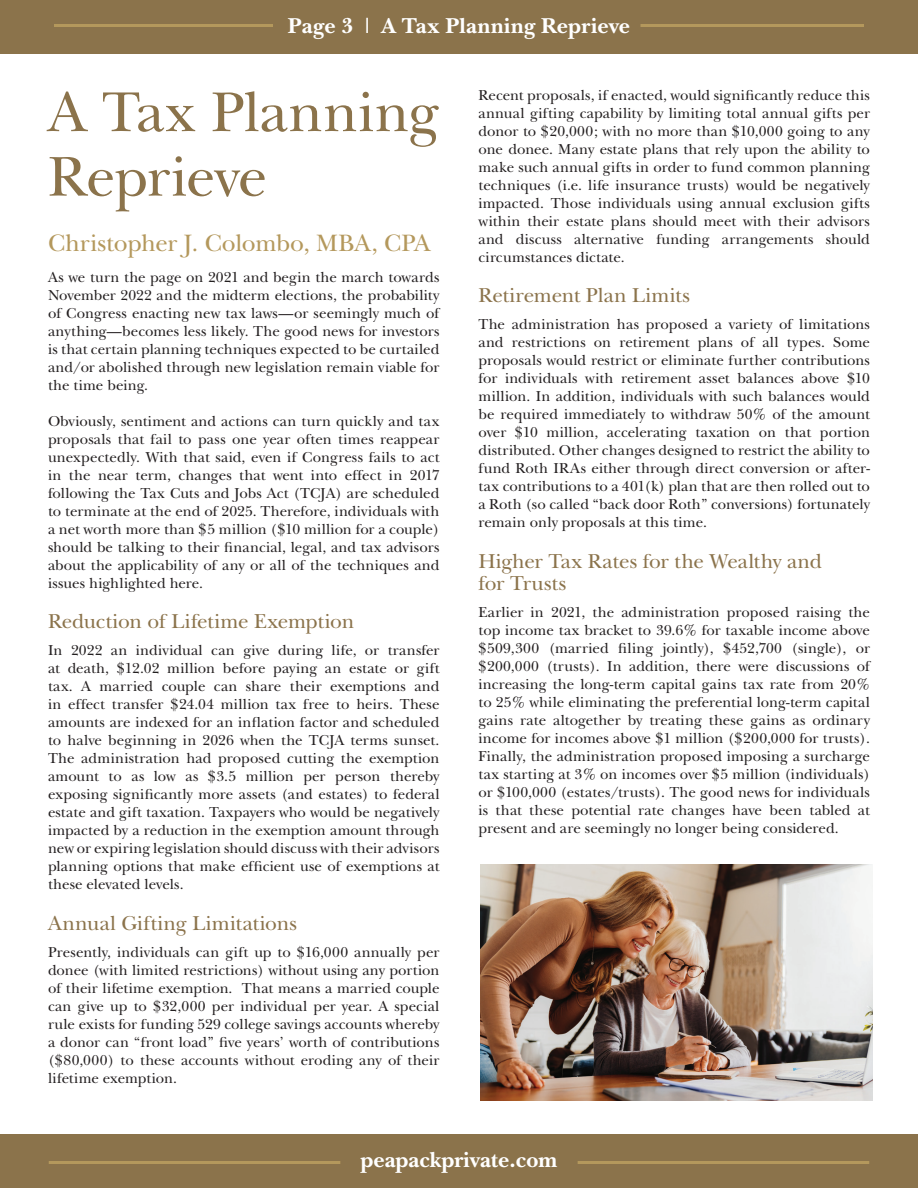
<style>
.page{position:relative;width:918px;height:1188px;background:#fff}
.page>*{position:absolute;margin:0;border:0;box-sizing:border-box;transform-origin:0 0}
.t1{font:58.5px/64.5px "New Baskerville";letter-spacing:-.01em;color:#8b734b}
.t2{font:24.75px "New Baskerville";letter-spacing:-.01em;color:#b4985c}
.t3{font:700 22.5px "New Baskerville";color:#fff}
.t4{font:21px/22.5px "New Baskerville";letter-spacing:-.005em;color:#8b734b}
.t5{font:15px/18px "New Baskerville";color:#231f20;text-align:justify}
</style>
<div class="page">
<div style="left:0;top:1134px;width:918px;height:54px;background:#8b734b"></div>
<hr style="left:49px;top:1161px;width:291px;height:3px;background:#b4985c">
<hr style="left:578px;top:1161px;width:291px;height:3px;background:#b4985c">
<div style="left:0;top:0;width:918px;height:54px;background:#8b734b"></div>
<hr style="left:640px;top:24px;width:224px;height:3px;background:#b4985c">
<hr style="left:54px;top:24px;width:219px;height:3px;background:#b4985c">
<img style="left:481px;top:865px;width:391px;height:236px">
<h3 class="t3" style="left:288px;top:12px;width:344px">Page 3 | A Tax Planning Reprieve</h3>
<h1 class="t1" style="left:48px;top:80px;width:392px">A Tax Planning<br>Reprieve</h1>
<h2 class="t2" style="left:48px;top:228px;width:384px">Christopher J. Colombo, MBA, CPA</h2>
<p class="t5" style="left:48px;top:268px;width:393px">As we turn the page on 2021 and begin the march towards November 2022 and the midterm elections, the probability of Congress enacting new tax laws—or seemingly much of anything—becomes less likely. The good news for investors is that certain planning techniques expected to be curtailed and/or abolished through new legislation remain viable for the time being.</p>
<p class="t5" style="left:48px;top:412px;width:393px">Obviously, sentiment and actions can turn quickly and tax proposals that fail to pass one year often times reappear unexpectedly. With that said, even if Congress fails to act in the near term, changes that went into effect in 2017 following the Tax Cuts and Jobs Act (TCJA) are scheduled to terminate at the end of 2025. Therefore, individuals with a net worth more than $5 million ($10 million for a couple) should be talking to their financial, legal, and tax advisors about the applicability of any or all of the techniques and issues highlighted here.</p>
<h3 class="t4" style="left:48px;top:610px;width:308px">Reduction of Lifetime Exemption</h3>
<p class="t5" style="left:48px;top:641px;width:393px">In 2022 an individual can give during life, or transfer at death, $12.02 million before paying an estate or gift tax. A married couple can share their exemptions and in effect transfer $24.04 million tax free to heirs. These amounts are indexed for an inflation factor and scheduled to halve beginning in 2026 when the TCJA terms sunset.<br>The administration had proposed cutting the exemption amount to as low as $3.5 million per person thereby exposing significantly more assets (and estates) to federal estate and gift taxation. Taxpayers who would be negatively impacted by a reduction in the exemption amount through new or expiring legislation should discuss with their advisors planning options that make efficient use of exemptions at these elevated levels.</p>
<h3 class="t4" style="left:48px;top:912px;width:250px">Annual Gifting Limitations</h3>
<p class="t5" style="left:48px;top:943px;width:393px">Presently, individuals can gift up to $16,000 annually per donee (with limited restrictions) without using any portion of their lifetime exemption. That means a married couple can give up to $32,000 per individual per year. A special rule exists for funding 529 college savings accounts whereby a donor can “front load” five years’ worth of contributions ($80,000) to these accounts without eroding any of their lifetime exemption.</p>
<p class="t5" style="left:478px;top:86px;width:393px">Recent proposals, if enacted, would significantly reduce this annual gifting capability by limiting total annual gifts per donor to $20,000; with no more than $10,000 going to any one donee. Many estate plans that rely upon the ability to make such annual gifts in order to fund common planning techniques (i.e. life insurance trusts) would be negatively impacted. Those individuals using annual exclusion gifts within their estate plans should meet with their advisors and discuss alternative funding arrangements should circumstances dictate.</p>
<h3 class="t4" style="left:478px;top:285px;width:213px">Retirement Plan Limits</h3>
<p class="t5" style="left:478px;top:316px;width:393px">The administration has proposed a variety of limitations and restrictions on retirement plans of all types. Some proposals would restrict or eliminate further contributions for individuals with retirement asset balances above $10 million. In addition, individuals with such balances would be required immediately to withdraw 50% of the amount over $10 million, accelerating taxation on that portion distributed. Other changes designed to restrict the ability to fund Roth IRAs either through direct conversion or after&shy;tax contributions to a 401(k) plan that are then rolled out to a Roth (so called “back door Roth” conversions) fortunately remain only proposals at this time.</p>
<h3 class="t4" style="left:478px;top:550px;width:345px">Higher Tax Rates for the Wealthy and for Trusts</h3>
<p class="t5" style="left:478px;top:604px;width:393px">Earlier in 2021, the administration proposed raising the top income tax bracket to 39.6% for taxable income above $509,300 (married filing jointly), $452,700 (single), or $200,000 (trusts). In addition, there were discussions of increasing the long-term capital gains tax rate from 20% to 25% while eliminating the preferential long-term capital gains rate altogether by treating these gains as ordinary income for incomes above $1 million ($200,000 for trusts).<br>Finally, the administration proposed imposing a surcharge tax starting at 3% on incomes over $5 million (individuals) or $100,000 (estates/trusts). The good news for individuals is that these potential rate changes have been tabled at present and are seemingly no longer being considered.</p>
<h3 class="t3" style="left:360px;top:1147px;width:199px">peapackprivate.com</h3>
</div>
